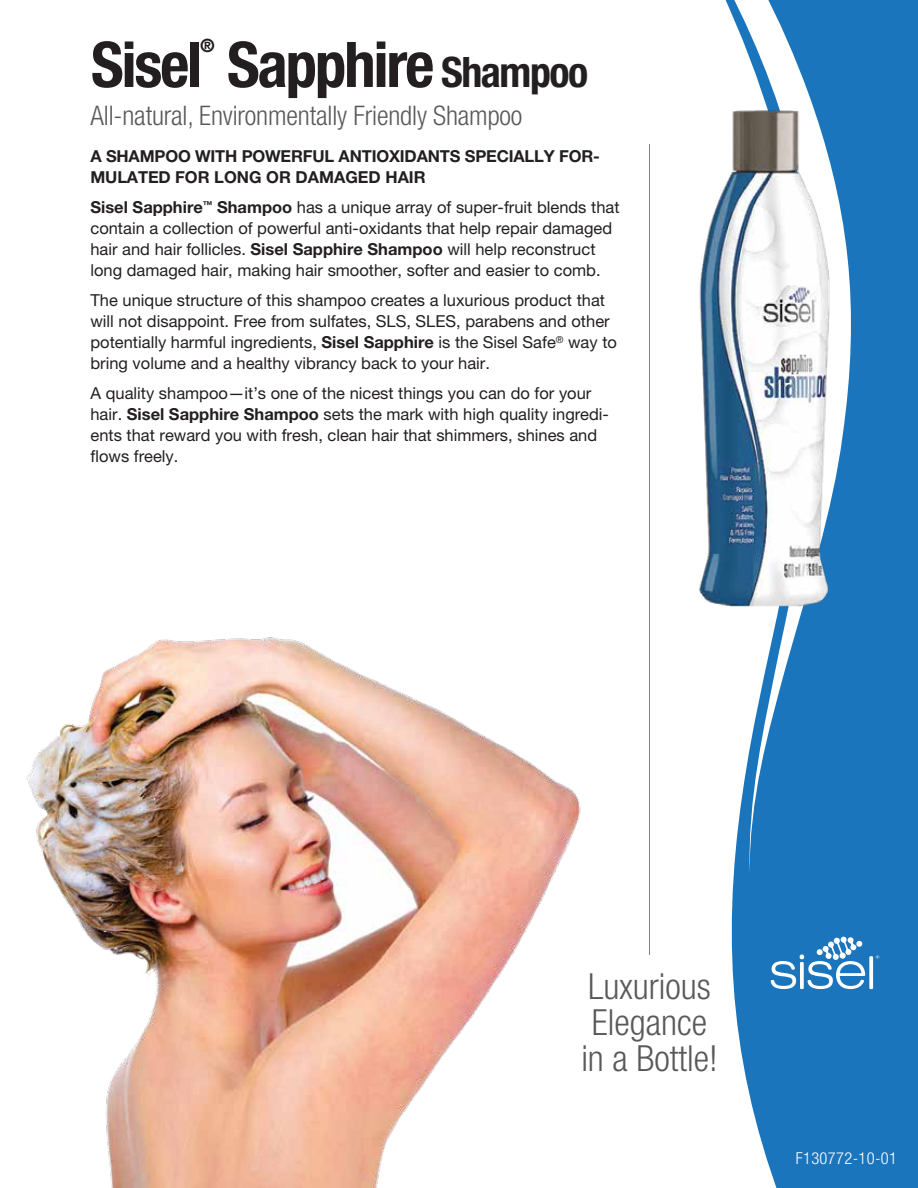
<style>
.page{position:relative;width:918px;height:1188px;background:#fff}
.page>*{position:absolute;margin:0;border:0;box-sizing:border-box;transform-origin:0 0}
.t1{font:700 condensed 63px "Helvetica Neue LT Pro";letter-spacing:-.035em;color:#231f20}
.t2{font:700 condensed 42px "Helvetica Neue LT Pro";letter-spacing:-.035em;color:#231f20}
.t3{font:300 condensed 36px/36px "Helvetica Neue LT Pro";color:#58595b}
.t4{font:300 condensed 27px "Helvetica Neue LT Pro";letter-spacing:-.005em;color:#58595b}
.t5{font:700 condensed 18.3px "Helvetica Neue LT Pro";color:#231f20}
.t6{font:16.5px/21px "Helvetica Neue LT Pro";color:#231f20}
.t7{font:700 16.5px/21px "Helvetica Neue LT Pro";letter-spacing:-.01em;color:#231f20}
.t8{font:300 condensed 16.5px "Helvetica Neue LT Pro";letter-spacing:.02em;color:#fff}
.s1{font-weight:700}
</style>
<div class="page">
<svg style="left:725px;top:0;width:193px;height:1188px;fill:#1b75bc"></svg>
<hr style="left:649px;top:144px;width:1px;height:811px;background:#808285">
<img style="left:699px;top:96px;width:219px;height:524px">
<svg style="left:771px;top:936px;width:108px;height:53px"></svg>
<img style="left:27px;top:637px;width:554px;height:551px">
<p class="t5" style="left:200px;top:35px;width:16px">®</p>
<h1 class="t1" style="left:91px;top:26px;width:345px">Sisel Sapphire</h1>
<h2 class="t2" style="left:441px;top:47px;width:149px">Shampoo</h2>
<h3 class="t4" style="left:90px;top:100px;width:433px">All-natural, Environmentally Friendly Shampoo</h3>
<p class="t7" style="left:90px;top:145px;width:511px">A SHAMPOO WITH POWERFUL ANTIOXIDANTS SPECIALLY FOR-<br>MULATED FOR LONG OR DAMAGED HAIR</p>
<p class="t6" style="left:90px;top:197px;width:531px"><span class="s1">Sisel Sapphire</span><sup>™</sup> <span class="s1">Shampoo</span> has a unique array of super-fruit blends that contain a collection of powerful anti-oxidants that help repair damaged hair and hair follicles. <span class="s1">Sisel Sapphire Shampoo</span> will help reconstruct long damaged hair, making hair smoother, softer and easier to comb.</p>
<p class="t6" style="left:90px;top:290px;width:528px">The unique structure of this shampoo creates a luxurious product that will not disappoint. Free from sulfates, SLS, SLES, parabens and other potentially harmful ingredients, <span class="s1">Sisel Sapphire</span> is the Sisel Safe<sup>®</sup> way to bring volume and a healthy vibrancy back to your hair.</p>
<p class="t6" style="left:90px;top:383px;width:520px">A quality shampoo—it’s one of the nicest things you can do for your hair. <span class="s1">Sisel Sapphire Shampoo</span> sets the mark with high quality ingredi&shy;ents that reward you with fresh, clean hair that shimmers, shines and flows freely.</p>
<h3 class="t3" style="left:581px;top:968px;width:138px">Luxurious<br>Elegance in a Bottle!</h3>
<p class="t8" style="left:796px;top:1149px;width:103px">F130772-10-01</p>
</div>
